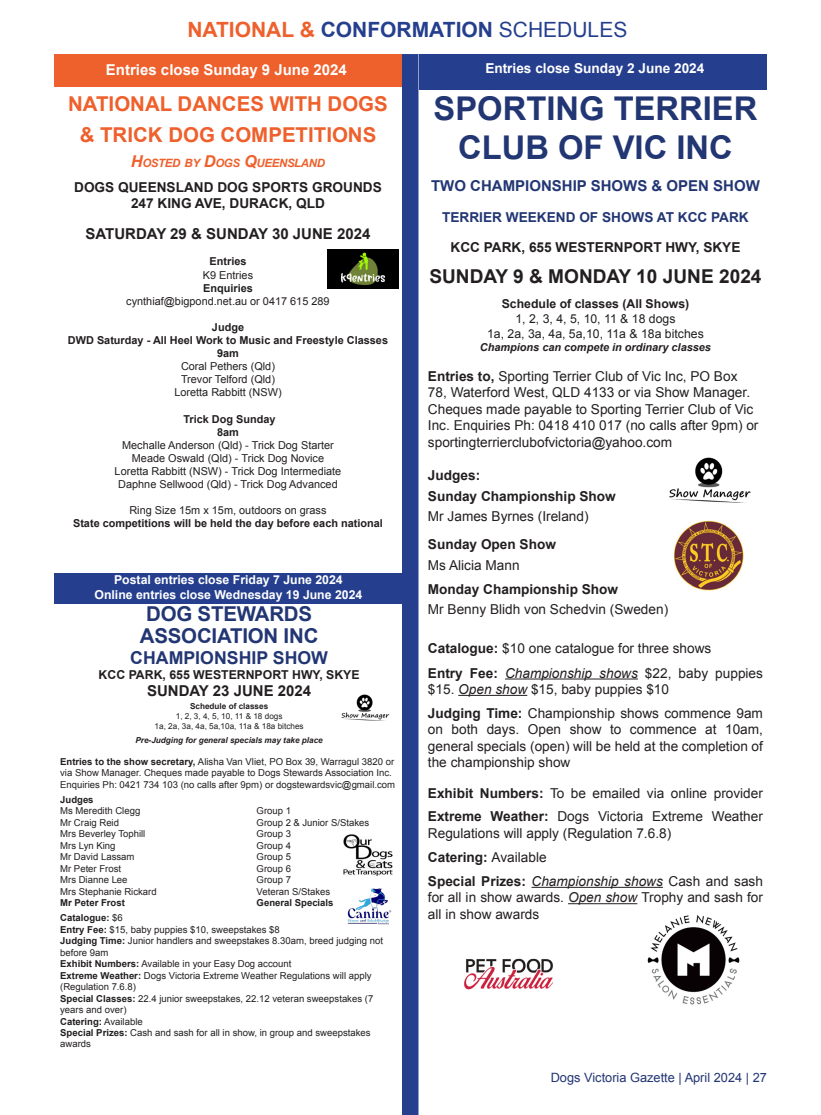
<style>
.page{position:relative;width:821px;height:1115px;background:#fff}
.page>*{position:absolute;margin:0;border:0;box-sizing:border-box;transform-origin:0 0}
.t1{font:700 32.7px/39.3px "Arial";color:#223673;text-align:center}
.club_name{font:700 21px "Arial";color:#253f8e}
.t2{font:700 20.4px/31.3px "Arial";color:#ee602c;text-align:center}
.t3{font:700 20.4px/21.8px "Arial";letter-spacing:-.01em;color:#223673;text-align:center}
.t4{font:700 19.05px "Arial";color:#231f20}
.t5{font:700 17.7px "Arial";color:#223673}
.t6{font:700 15px "Arial";color:#231f20}
.t7{font:700 15px "Arial";color:#223673}
.t8{font:700 15px "Arial";color:#fff}
.t9{font:13.65px/16.4px "Arial";color:#231f20}
.t10{font:700 13.65px/20.4px "Arial";color:#231f20}
.t11{font:700 13.65px/29.7px "Arial";color:#223673;text-align:center}
.t12{font:700 13.65px "Arial";color:#fff}
.t13{font:12.75px "Arial";color:#223673}
.t14{font:12.3px/14.7px "Arial";color:#231f20;text-align:center}
.t15{font:700 12.3px/14.7px "Arial";color:#fff;text-align:center}
.t16{font:700 12.3px "Arial";color:#231f20}
.t17{font:italic 700 11.4px "Arial";letter-spacing:-.03em;color:#ee602c}
.t18{font:10.95px/13px "Arial";color:#231f20;text-align:center}
.t19{font:700 10.95px/13px "Arial";color:#231f20;text-align:center}
.t20{font:italic 700 10.95px "Arial";color:#231f20}
.t21{font:9.6px/11.4px "Arial";color:#231f20}
.t22{font:700 9.6px "Arial";color:#231f20}
.t23{font:8.25px/9.8px "Arial";color:#231f20;text-align:center}
.t24{font:italic 700 8.25px "Arial";color:#231f20}
.s1{color:#ee602c}
.s2{font-weight:400}
.s3{font-size:16.35px}
.s4{font-weight:700}
.s5{color:#231f20}
.s6{font-style:italic}
</style>
<div class="page">
<hr style="left:505px;top:678px;width:133px;height:1px;background:#231f20">
<hr style="left:458px;top:694px;width:69px;height:1px;background:#231f20">
<hr style="left:531px;top:886px;width:132px;height:1px;background:#231f20">
<hr style="left:568px;top:902px;width:69px;height:1px;background:#231f20">
<img style="left:669px;top:457px;width:82px;height:46px">
<div style="left:419px;top:54px;width:348px;height:36px;background:#253f8e"></div>
<img style="left:673px;top:520px;width:70px;height:70px">
<img style="left:647px;top:914px;width:93px;height:91px">
<img style="left:464px;top:958px;width:89px;height:32px">
<div style="left:54px;top:54px;width:348px;height:33px;background:#ee602c"></div>
<img style="left:328px;top:249px;width:70px;height:39px">
<div style="left:402px;top:54px;width:16px;height:1060px;background:#253f8e"></div>
<div style="left:54px;top:573px;width:348px;height:30px;background:#253f8e"></div>
<img style="left:341px;top:694px;width:48px;height:26px">
<img style="left:343px;top:834px;width:49px;height:41px">
<img style="left:347px;top:888px;width:45px;height:37px">
<p class="club_name" style="left:187px;top:15px;width:441px"><span class="s1">NATIONAL &amp;</span> CONFORMATION <span class="s2">SCHEDULES</span></p>
<p class="t8" style="left:106px;top:60px;width:242px">Entries close Sunday 9 June 2024</p>
<p class="t12" style="left:485px;top:59px;width:220px">Entries close Sunday 2 June 2024</p>
<p class="t2" style="left:68px;top:89px;width:321px">NATIONAL DANCES WITH DOGS &amp; TRICK DOG COMPETITIONS</p>
<p class="t17" style="left:131px;top:155px;width:196px"><span class="s3">H</span>OSTED BY <span class="s3">D</span>OGS <span class="s3">Q</span>UEENSLAND</p>
<p class="t10" style="left:74px;top:179px;width:309px;line-height:16.4px;text-align:center">DOGS QUEENSLAND DOG SPORTS GROUNDS<br>247 KING AVE, DURACK, QLD</p>
<p class="t6" style="left:86px;top:224px;width:286px">SATURDAY 29 &amp; SUNDAY 30 JUNE 2024</p>
<p class="t18" style="left:126px;top:255px;width:205px"><span class="s4">Entries<br></span>K9 Entries<br><span class="s4">Enquiries<br></span>cynthiaf@bigpond.net.au or 0417 615 289</p>
<p class="t19" style="left:68px;top:321px;width:322px">Judge<br>DWD Saturday - All Heel Work to Music and Freestyle Classes<br>9am<br><span class="s2">Coral Pethers (Qld)<br>Trevor Telford (Qld)<br>Loretta Rabbitt (NSW)</span></p>
<p class="t18" style="left:115px;top:412px;width:228px"><span class="s4">Trick Dog Sunday<br>8am<br></span>Mechalle Anderson (Qld) - Trick Dog Starter<br>Meade Oswald (Qld) - Trick Dog Novice<br>Loretta Rabbitt (NSW) - Trick Dog Intermediate<br>Daphne Sellwood (Qld) - Trick Dog Advanced</p>
<p class="t19" style="left:73px;top:504px;width:311px"><span class="s2">Ring Size 15m x 15m, outdoors on grass<br></span>State competitions will be held the day before each national</p>
<p class="t1" style="left:433px;top:90px;width:325px">SPORTING TERRIER<br>CLUB OF VIC INC</p>
<p class="t7" style="left:431px;top:176px;width:330px">TWO CHAMPIONSHIP SHOWS &amp; OPEN SHOW</p>
<p class="t11" style="left:442px;top:203px;width:308px">TERRIER WEEKEND OF SHOWS AT KCC PARK<br><span class="s5">KCC PARK, 655 WESTERNPORT HWY, SKYE</span></p>
<p class="t4" style="left:429px;top:264px;width:334px">SUNDAY 9 &amp; MONDAY 10 JUNE 2024</p>
<p class="t14" style="left:487px;top:297px;width:218px"><span class="s4">Schedule of classes (All Shows)<br></span>1, 2, 3, 4, 5, 10, 11 &amp; 18 dogs<br>1a, 2a, 3a, 4a, 5a,10, 11a &amp; 18a bitches</p>
<p class="t20" style="left:480px;top:340px;width:232px">Champions can compete in ordinary classes</p>
<p class="t9" style="left:428px;top:368px;width:332px"><span class="s4">Entries to,</span> Sporting Terrier Club of Vic Inc, PO Box 78, Waterford West, QLD 4133 or via Show Manager.<br>Cheques made payable to Sporting Terrier Club of Vic Inc. Enquiries Ph: 0418 410 017 (no calls after 9pm) or sportingterrierclubofvictoria@yahoo.com</p>
<p class="t10" style="left:428px;top:465px;width:189px">Judges:<br>Sunday Championship Show<br><span class="s2">Mr James Byrnes (Ireland)</span></p>
<p class="t10" style="left:428px;top:534px;width:130px">Sunday Open Show<br><span class="s2">Ms Alicia Mann</span></p>
<p class="t9" style="left:428px;top:578px;width:242px;line-height:20.4px"><span class="s4">Monday Championship Show<br></span>Mr Benny Blidh von Schedvin (Sweden)</p>
<p class="t9" style="left:428px;top:636px;width:336px;line-height:24.2px"><span class="s4">Catalogue:</span> $10 one catalogue for three shows<br><span class="s4">Entry Fee:</span> <span class="s6">Championship shows</span> $22, baby puppies</p>
<p class="t9" style="left:428px;top:677px;width:336px;line-height:24.2px">$15. <span class="s6">Open show</span> $15, baby puppies $10<br><span class="s4">Judging Time:</span> Championship shows commence 9am</p>
<p class="t9" style="left:428px;top:721px;width:336px;text-align:justify">on both days. Open show to commence at 10am, general specials (open) will be held at the completion of the championship show</p>
<p class="t9" style="left:428px;top:781px;width:336px;line-height:23.2px"><span class="s4">Exhibit Numbers:</span> To be emailed via online provider<br><span class="s4">Extreme Weather:</span> Dogs Victoria Extreme Weather</p>
<p class="t9" style="left:428px;top:820px;width:336px;line-height:24.2px">Regulations will apply (Regulation 7.6.8)<br><span class="s4">Catering:</span> Available<br><span class="s4">Special Prizes:</span> <span class="s6">Championship shows</span> Cash and sash</p>
<p class="t9" style="left:428px;top:889px;width:336px">for all in show awards. <span class="s6">Open show</span> Trophy and sash for all in show awards</p>
<p class="t15" style="left:94px;top:572px;width:269px">Postal entries close Friday 7 June 2024<br>Online entries close Wednesday 19 June 2024</p>
<p class="t3" style="left:140px;top:603px;width:180px">DOG STEWARDS<br>ASSOCIATION INC</p>
<p class="t5" style="left:130px;top:646px;width:199px">CHAMPIONSHIP SHOW</p>
<p class="t16" style="left:99px;top:666px;width:262px">KCC PARK, 655 WESTERNPORT HWY, SKYE</p>
<p class="t6" style="left:147px;top:680px;width:166px">SUNDAY 23 JUNE 2024</p>
<p class="t23" style="left:155px;top:701px;width:151px"><span class="s4">Schedule of classes<br></span>1, 2, 3, 4, 5, 10, 11 &amp; 18 dogs<br>1a, 2a, 3a, 4a, 5a,10a, 11a &amp; 18a bitches</p>
<p class="t24" style="left:135px;top:734px;width:189px">Pre-Judging for general specials may take place</p>
<p class="t21" style="left:60px;top:755px;width:336px"><span class="s4">Entries to the show secretary,</span> Alisha Van Vliet, PO Box 39, Warragul 3820 or via Show Manager. Cheques made payable to Dogs Stewards Association Inc.<br>Enquiries Ph: 0421 734 103 (no calls after 9pm) or dogstewardsvic@gmail.com</p>
<p class="t21" style="left:60px;top:793px;width:82px"><span class="s4">Judges<br></span>Ms Meredith Clegg</p>
<p class="t21" style="left:257px;top:805px;width:36px">Group 1</p>
<p class="t21" style="left:60px;top:816px;width:60px">Mr Craig Reid</p>
<p class="t21" style="left:257px;top:816px;width:114px">Group 2 &amp; Junior S/Stakes</p>
<p class="t21" style="left:60px;top:828px;width:87px">Mrs Beverley Tophill</p>
<p class="t21" style="left:257px;top:828px;width:36px">Group 3</p>
<p class="t21" style="left:60px;top:839px;width:57px">Mrs Lyn King</p>
<p class="t21" style="left:257px;top:839px;width:36px">Group 4</p>
<p class="t21" style="left:60px;top:850px;width:76px">Mr David Lassam</p>
<p class="t21" style="left:257px;top:850px;width:36px">Group 5</p>
<p class="t21" style="left:60px;top:862px;width:62px">Mr Peter Frost</p>
<p class="t21" style="left:257px;top:862px;width:36px">Group 6</p>
<p class="t21" style="left:60px;top:873px;width:69px">Mrs Dianne Lee</p>
<p class="t21" style="left:257px;top:873px;width:36px">Group 7</p>
<p class="t21" style="left:60px;top:885px;width:98px">Mrs Stephanie Rickard</p>
<p class="t21" style="left:257px;top:885px;width:75px">Veteran S/Stakes</p>
<p class="t22" style="left:60px;top:896px;width:66px">Mr Peter Frost</p>
<p class="t22" style="left:257px;top:896px;width:78px">General Specials</p>
<p class="t21" style="left:60px;top:912px;width:324px"><span class="s4">Catalogue:</span> $6<br><span class="s4">Entry Fee:</span> $15, baby puppies $10, sweepstakes $8<br><span class="s4">Judging Time:</span> Junior handlers and sweepstakes 8.30am, breed judging not before 9am<br><span class="s4">Exhibit Numbers:</span> Available in your Easy Dog account<br><span class="s4">Extreme Weather:</span> Dogs Victoria Extreme Weather Regulations will apply (Regulation 7.6.8)<br><span class="s4">Special Classes:</span> 22.4 junior sweepstakes, 22.12 veteran sweepstakes (7 years and over)<br><span class="s4">Catering:</span> Available<br><span class="s4">Special Prizes:</span> Cash and sash for all in show, in group and sweepstakes awards</p>
<h3 class="t13" style="left:550px;top:1068px;width:218px">Dogs Victoria Gazette | April 2024 | 27</h3>
</div>
